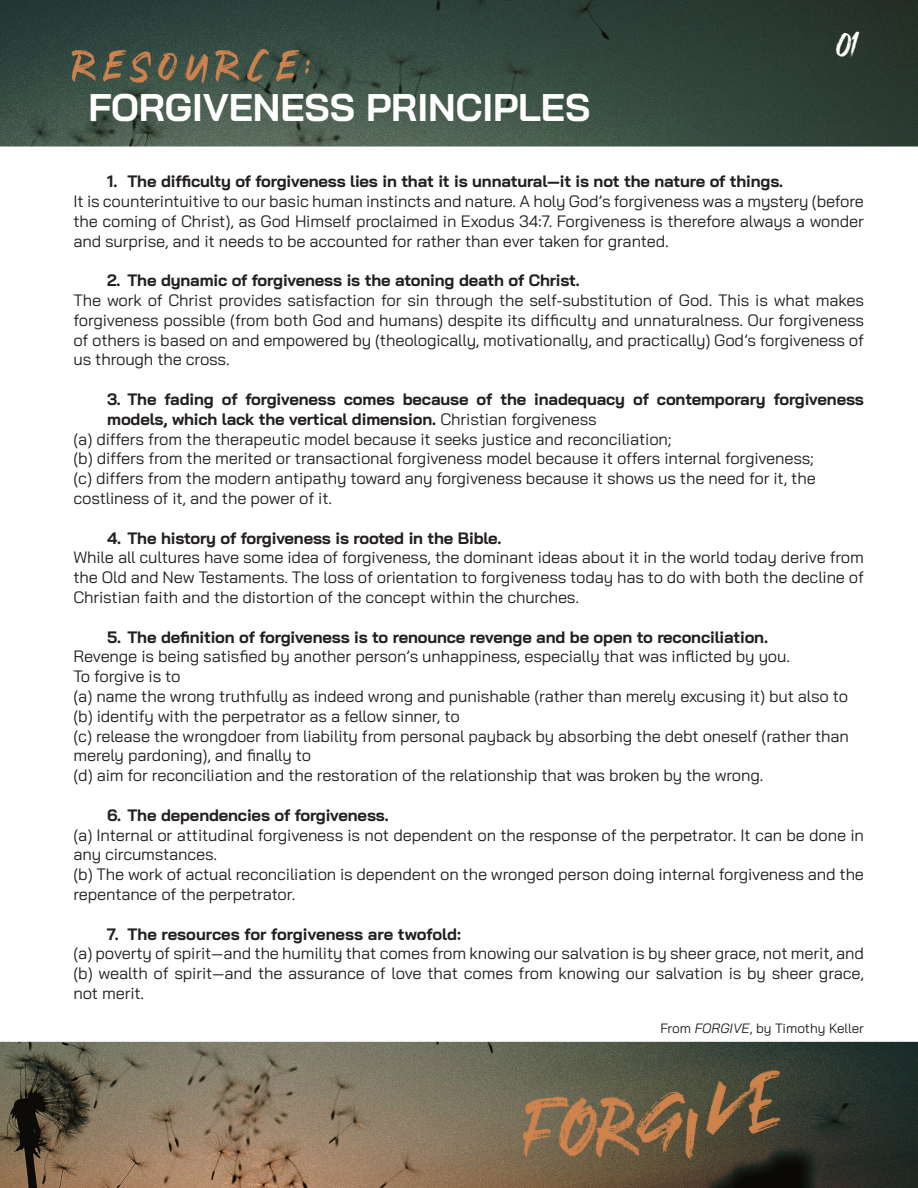
<style>
.page{position:relative;width:918px;height:1188px;background:#fff}
.page>*{position:absolute;margin:0;border:0;box-sizing:border-box;transform-origin:0 0}
.t1{font:700 38.55px "Bai Jamjuree";color:#fff}
.t2{font:34.5px "Stay Weird";color:#fff}
.t3{font:16.5px/19.8px "Bai Jamjuree";letter-spacing:-.01em;color:#231f20;text-align:justify}
.t4{font:700 16.5px "Bai Jamjuree";letter-spacing:-.01em;color:#231f20}
.t5{font:13.5px "Bai Jamjuree";color:#231f20}
.s1{font-weight:400}
.s2{font-style:italic}
</style>
<div class="page">
<img style="left:0;top:0;width:918px;height:1188px">
<h1 class="t1" style="left:89px;top:85px;width:503px">FORGIVENESS PRINCIPLES</h1>
<h2 class="t2" style="left:836px;top:32px;width:24px">01</h2>
<p class="t4" style="left:107px;top:172px;width:678px">1. The difficulty of forgiveness lies in that it is unnatural—it is not the nature of things.</p>
<p class="t3" style="left:73px;top:191px;width:792px">It is counterintuitive to our basic human instincts and nature. A holy God’s forgiveness was a mystery (before the coming of Christ), as God Himself proclaimed in Exodus 34:7. Forgiveness is therefore always a wonder and surprise, and it needs to be accounted for rather than ever taken for granted.</p>
<p class="t4" style="left:107px;top:271px;width:474px">2. The dynamic of forgiveness is the atoning death of Christ.</p>
<p class="t3" style="left:73px;top:290px;width:792px">The work of Christ provides satisfaction for sin through the self-substitution of God. This is what makes forgiveness possible (from both God and humans) despite its difficulty and unnaturalness. Our forgiveness of others is based on and empowered by (theologically, motivationally, and practically) God’s forgiveness of us through the cross.</p>
<p class="t4" style="left:107px;top:390px;width:758px">3. The fading of forgiveness comes because of the inadequacy of contemporary forgiveness</p>
<p class="t4" style="left:107px;top:409px;width:491px">models, which lack the vertical dimension. <span class="s1">Christian forgiveness</span></p>
<p class="t3" style="left:73px;top:429px;width:600px">(a) differs from the therapeutic model because it seeks justice and reconciliation;</p>
<p class="t3" style="left:73px;top:449px;width:742px">(b) differs from the merited or transactional forgiveness model because it offers internal forgiveness;</p>
<p class="t3" style="left:73px;top:468px;width:744px">(c) differs from the modern antipathy toward any forgiveness because it shows us the need for it, the</p>
<p class="t3" style="left:73px;top:488px;width:260px">costliness of it, and the power of it.</p>
<p class="t4" style="left:107px;top:528px;width:396px">4. The history of forgiveness is rooted in the Bible.</p>
<p class="t3" style="left:73px;top:548px;width:792px">While all cultures have some idea of forgiveness, the dominant ideas about it in the world today derive from the Old and New Testaments. The loss of orientation to forgiveness today has to do with both the decline of Christian faith and the distortion of the concept within the churches.</p>
<p class="t4" style="left:107px;top:627px;width:662px">5. The definition of forgiveness is to renounce revenge and be open to reconciliation.</p>
<p class="t3" style="left:73px;top:647px;width:777px;text-align:left">Revenge is being satisfied by another person’s unhappiness, especially that was inflicted by you.<br>To forgive is to<br>(a) name the wrong truthfully as indeed wrong and punishable (rather than merely excusing it) but also to (b) identify with the perpetrator as a fellow sinner, to<br>(c) release the wrongdoer from liability from personal payback by absorbing the debt oneself (rather than merely pardoning), and finally to<br>(d) aim for reconciliation and the restoration of the relationship that was broken by the wrong.</p>
<p class="t4" style="left:107px;top:805px;width:283px">6. The dependencies of forgiveness.</p>
<p class="t3" style="left:73px;top:825px;width:792px;text-align:left">(a) Internal or attitudinal forgiveness is not dependent on the response of the perpetrator. It can be done in any circumstances.<br>(b) The work of actual reconciliation is dependent on the wronged person doing internal forgiveness and the repentance of the perpetrator.</p>
<p class="t4" style="left:107px;top:924px;width:355px">7. The resources for forgiveness are twofold:</p>
<p class="t3" style="left:73px;top:944px;width:792px">(a) poverty of spirit—and the humility that comes from knowing our salvation is by sheer grace, not merit, and (b) wealth of spirit—and the assurance of love that comes from knowing our salvation is by sheer grace, not merit.</p>
<p class="t5" style="left:660px;top:1017px;width:205px">From <span class="s2">FORGIVE</span>, by Timothy Keller</p>
</div>
